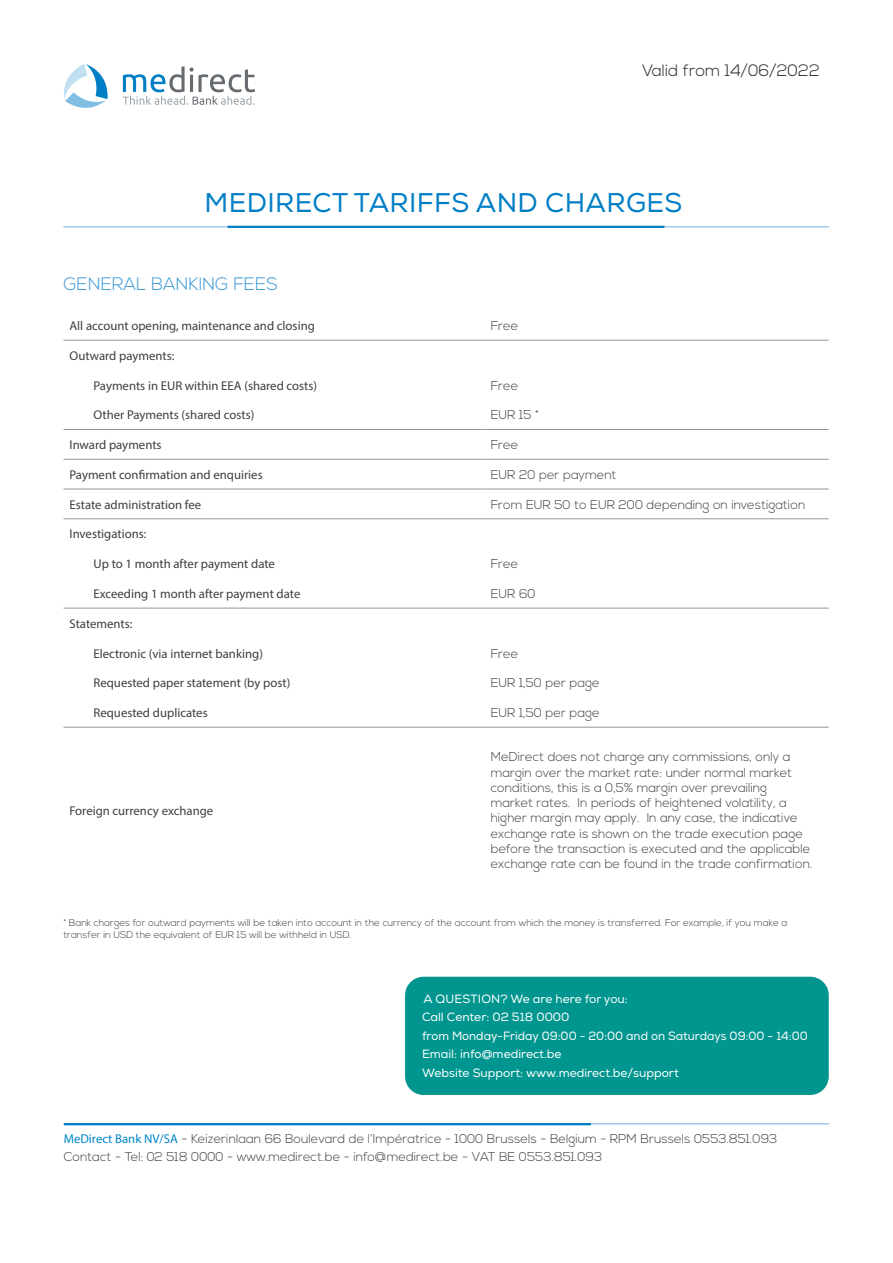
<style>
.page{position:relative;width:893px;height:1263px;background:#fff}
.page>*{position:absolute;margin:0;border:0;box-sizing:border-box;transform-origin:0 0}
.t1{font:27px "Nexa";letter-spacing:.015em;color:#007ec5}
.t2{font:300 18px "Nexa";color:#3b98d3}
.t3{font:300 16.5px "Nexa";color:#231f20}
.BODY{font:300 12.75px/15.3px "Nexa";color:#3e3e3f}
.BODY-2{font:12.75px "Myriad Pro";color:#3e3e3f}
.BODY-3{font:12px/18.6px "Nexa";color:#fff}
.t4{font:300 9.75px/11.7px "Nexa";color:#3e3e3f}
.s1{font-family:"Myriad Pro";font-weight:400;color:#0085c9}
</style>
<div class="page">
<hr style="left:64px;top:1123px;width:765px;height:1px;background:#79aede">
<hr style="left:64px;top:1123px;width:527px;height:2px;background:#007ec5">
<svg style="left:63px;top:64px;width:45px;height:44px"></svg>
<svg style="left:123px;top:66px;width:132px;height:39px"></svg>
<hr style="left:64px;top:340px;width:421px;height:1px;background:#939598">
<hr style="left:485px;top:340px;width:344px;height:1px;background:#939598">
<hr style="left:64px;top:459px;width:421px;height:1px;background:#939598">
<hr style="left:485px;top:459px;width:344px;height:1px;background:#939598">
<hr style="left:64px;top:489px;width:421px;height:1px;background:#939598">
<hr style="left:485px;top:489px;width:344px;height:1px;background:#939598">
<hr style="left:64px;top:518px;width:421px;height:1px;background:#939598">
<hr style="left:485px;top:518px;width:344px;height:1px;background:#939598">
<hr style="left:64px;top:727px;width:421px;height:1px;background:#939598">
<hr style="left:485px;top:727px;width:344px;height:1px;background:#939598">
<hr style="left:64px;top:429px;width:421px;height:1px;background:#939598">
<hr style="left:64px;top:608px;width:421px;height:1px;background:#939598">
<hr style="left:485px;top:608px;width:344px;height:1px;background:#939598">
<hr style="left:485px;top:429px;width:344px;height:1px;background:#939598">
<hr style="left:63px;top:226px;width:766px;height:1px;background:#79aede">
<hr style="left:227px;top:226px;width:437px;height:2px;background:#007ec5">
<div style="left:405px;top:977px;width:424px;height:118px;background:#00968f;border-radius:19px"></div>
<p class="t3" style="left:642px;top:61px;width:179px">Valid from 14/06/2022</p>
<p class="t1" style="left:205px;top:186px;width:479px">MEDIRECT TARIFFS AND CHARGES</p>
<p class="t2" style="left:63px;top:274px;width:216px">GENERAL BANKING FEES</p>
<p class="BODY-2" style="left:70px;top:318px;width:247px">All account opening, maintenance and closing</p>
<p class="BODY" style="left:491px;top:319px;width:29px">Free</p>
<p class="BODY-2" style="left:70px;top:348px;width:106px">Outward payments:</p>
<p class="BODY-2" style="left:94px;top:377px;width:225px">Payments in EUR within EEA (shared costs)</p>
<p class="BODY" style="left:491px;top:378px;width:29px">Free</p>
<p class="BODY-2" style="left:94px;top:407px;width:162px">Other Payments (shared costs)</p>
<p class="BODY" style="left:491px;top:408px;width:50px">EUR 15 *</p>
<p class="BODY-2" style="left:70px;top:437px;width:94px">Inward payments</p>
<p class="BODY" style="left:491px;top:438px;width:29px">Free</p>
<p class="BODY-2" style="left:70px;top:467px;width:195px">Payment confirmation and enquiries</p>
<p class="BODY" style="left:491px;top:467px;width:127px">EUR 20 per payment</p>
<p class="BODY-2" style="left:70px;top:496px;width:133px">Estate administration fee</p>
<p class="BODY" style="left:491px;top:497px;width:316px">From EUR 50 to EUR 200 depending on investigation</p>
<p class="BODY-2" style="left:70px;top:526px;width:78px">Investigations:</p>
<p class="BODY-2" style="left:94px;top:556px;width:183px">Up to 1 month after payment date</p>
<p class="BODY" style="left:491px;top:557px;width:29px">Free</p>
<p class="BODY-2" style="left:94px;top:586px;width:208px">Exceeding 1 month after payment date</p>
<p class="BODY" style="left:491px;top:586px;width:46px">EUR 60</p>
<p class="BODY-2" style="left:70px;top:616px;width:65px">Statements:</p>
<p class="BODY-2" style="left:94px;top:645px;width:171px">Electronic (via internet banking)</p>
<p class="BODY" style="left:491px;top:646px;width:29px">Free</p>
<p class="BODY-2" style="left:94px;top:675px;width:198px">Requested paper statement (by post)</p>
<p class="BODY" style="left:491px;top:676px;width:110px">EUR 1,50 per page</p>
<p class="BODY-2" style="left:94px;top:705px;width:116px">Requested duplicates</p>
<p class="BODY" style="left:491px;top:705px;width:110px">EUR 1,50 per page</p>
<p class="BODY-2" style="left:69px;top:803px;width:145px">Foreign currency exchange</p>
<p class="BODY" style="left:491px;top:750px;width:323px">MeDirect does not charge any commissions, only a margin over the market rate: under normal market conditions, this is a 0,5% margin over prevailing market rates. In periods of heightened volatility, a higher margin may apply. In any case, the indicative exchange rate is shown on the trade execution page before the transaction is executed and the applicable exchange rate can be found in the trade confirmation.</p>
<p class="t4" style="left:63px;top:917px;width:726px">* Bank charges for outward payments will be taken into account in the currency of the account from which the money is transferred. For example, if you make a transfer in USD the equivalent of EUR 15 will be withheld in USD.</p>
<p class="BODY-3" style="left:424px;top:989px;width:206px">A QUESTION? We are here for you:</p>
<p class="BODY-3" style="left:422px;top:1008px;width:149px">Call Center: 02 518 0000</p>
<p class="BODY-3" style="left:422px;top:1027px;width:387px">from Monday-Friday 09:00 - 20:00 and on Saturdays 09:00 - 14:00<br>Email: info@medirect.be</p>
<p class="BODY-3" style="left:422px;top:1064px;width:258px">Website Support: www.medirect.be/support</p>
<p class="BODY" style="left:64px;top:1130px;width:715px;line-height:17.7px"><span class="s1">MeDirect Bank NV/SA</span> - Keizerinlaan 66 Boulevard de l’Impératrice - 1000 Brussels - Belgium - RPM Brussels 0553.851.093<br>Contact - Tel: 02 518 0000 - www.medirect.be - info@medirect.be - VAT BE 0553.851.093</p>
</div>
